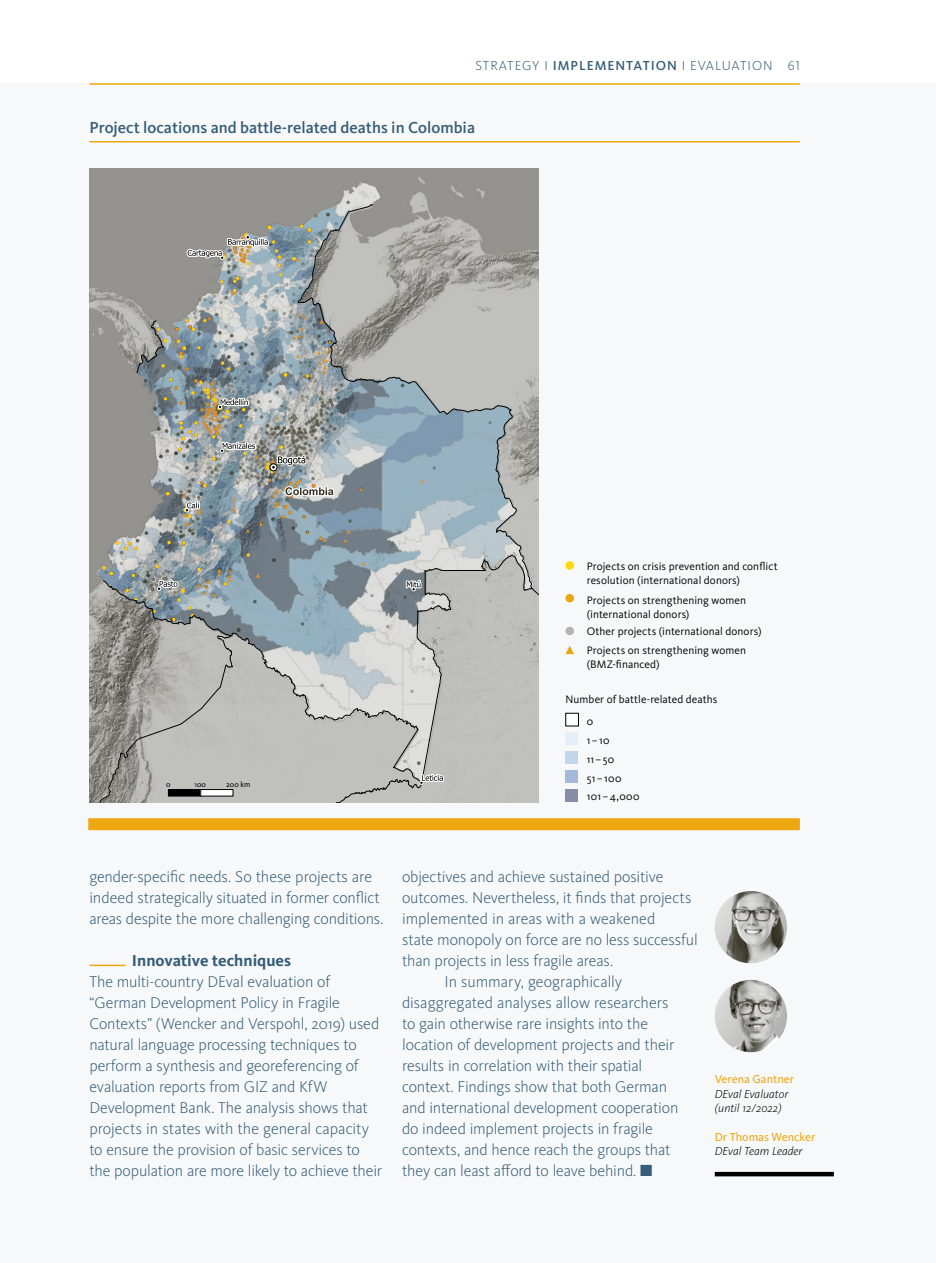
<style>
.page{position:relative;width:936px;height:1263px;background:#fff}
.page>*{position:absolute;margin:0;border:0;box-sizing:border-box;transform-origin:0 0}
.t1{font:500 16.5px "Kievit OT";color:#355d77}
.t2{font:700 16.5px "Kievit OT";color:#355d77}
.t3{font:300 16.2px/21px "Kievit OT";letter-spacing:-.01em;color:#355d77}
.t4{font:300 13.5px "Kievit OT";letter-spacing:.065em;color:#355d77}
.t5{font:italic 300 12px/14.4px "Kievit OT";color:#000}
.t6{font:12px "Kievit OT";color:#eca711}
.t7{font:11.25px/13.8px "Kievit OT";letter-spacing:.005em;color:#000}
.t8{font:11.25px/18.9px "Kievit OT";letter-spacing:.03em;color:#000}
.t9{font:7.65px "Kievit OT";color:#000}
.s1{font-weight:500}
</style>
<div class="page">
<div style="left:0;top:83px;width:935px;height:1180px;background:#f7f8fa"></div>
<hr style="left:89px;top:965px;width:36px;height:1px;background:#eca711">
<img style="left:714px;top:980px;width:73px;height:72px;border-radius:36px">
<img style="left:714px;top:891px;width:73px;height:72px;border-radius:36px">
<hr style="left:714px;top:1172px;width:119px;height:4px;background:#000">
<img style="left:89px;top:169px;width:449px;height:634px">
<svg style="left:94px;top:201px;width:444px;height:602px;background:#a5aaaa"></svg>
<div style="left:168px;top:789px;width:65px;height:7px;border:1px solid #000"></div>
<hr style="left:89px;top:141px;width:710px;height:1px;background:#eca711">
<div style="left:88px;top:818px;width:711px;height:12px;background:#eca711"></div>
<div style="left:565px;top:561px;width:9px;height:9px;background:#ffd80b;border-radius:50%"></div>
<div style="left:565px;top:594px;width:9px;height:8px;background:#e8a711;border-radius:50%"></div>
<div style="left:565px;top:627px;width:9px;height:8px;background:#b7b2ab;border-radius:50%"></div>
<svg style="left:565px;top:646px;width:9px;height:8px"></svg>
<div style="left:565px;top:713px;width:13px;height:13px;background:#fff"></div>
<div style="left:565px;top:713px;width:13px;height:13px;border:1px solid #000"></div>
<div style="left:565px;top:732px;width:13px;height:13px;background:#e4eff8"></div>
<div style="left:565px;top:751px;width:13px;height:13px;background:#c2d6eb"></div>
<div style="left:565px;top:770px;width:13px;height:13px;background:#a3b8db"></div>
<div style="left:565px;top:789px;width:13px;height:13px;background:#868da6"></div>
<hr style="left:89px;top:83px;width:710px;height:2px;background:#eca711">
<p class="t4" style="left:475px;top:58px;width:326px">STRATEGY I <span class="s1">IMPLEMENTATION</span> I EVALUATION 61</p>
<p class="t1" style="left:89px;top:118px;width:387px">Project locations and battle-related deaths in Colombia</p>
<p class="t9" style="left:166px;top:780px;width:6px">0</p>
<p class="t9" style="left:195px;top:780px;width:13px">100</p>
<p class="t9" style="left:226px;top:780px;width:26px">200 km</p>
<p class="t7" style="left:586px;top:559px;width:192px">Projects on crisis prevention and conflict resolution (international donors)</p>
<p class="t7" style="left:586px;top:593px;width:161px">Projects on strengthening women (international donors)</p>
<p class="t7" style="left:586px;top:622px;width:176px;line-height:18.9px">Other projects (international donors)<br>Projects on strengthening women</p>
<p class="t7" style="left:586px;top:657px;width:74px">(BMZ-financed)</p>
<p class="t7" style="left:586px;top:688px;width:132px;line-height:21.9px;text-indent:-21px">Number of battle-related deaths<br>0</p>
<p class="t8" style="left:586px;top:731px;width:54px">1–10<br>11–50<br>51–100<br>101–4,000</p>
<p class="t3" style="left:89px;top:866px;width:295px">gender-specific needs. So these projects are indeed strategically situated in former conflict areas despite the more challenging conditions.</p>
<p class="t2" style="left:132px;top:951px;width:161px">Innovative techniques</p>
<p class="t3" style="left:89px;top:971px;width:294px">The multi-country DEval evaluation of “German Development Policy in Fragile Contexts” (Wencker and Verspohl, 2019) used natural language processing techniques to perform a synthesis and georeferencing of evaluation reports from GIZ and KfW Development Bank. The analysis shows that projects in states with the general capacity to ensure the provision of basic services to the population are more likely to achieve their</p>
<p class="t3" style="left:402px;top:866px;width:263px">objectives and achieve sustained positive</p>
<p class="t3" style="left:402px;top:887px;width:291px">outcomes. Nevertheless, it finds that projects</p>
<p class="t3" style="left:402px;top:908px;width:255px">implemented in areas with a weakened</p>
<p class="t3" style="left:402px;top:929px;width:297px">state monopoly on force are no less successful</p>
<p class="t3" style="left:402px;top:950px;width:213px">than projects in less fragile areas.</p>
<p class="t3" style="left:444px;top:971px;width:179px">In summary, geographically</p>
<p class="t3" style="left:402px;top:992px;width:268px">disaggregated analyses allow researchers</p>
<p class="t3" style="left:402px;top:1013px;width:247px">to gain otherwise rare insights into the</p>
<p class="t3" style="left:402px;top:1034px;width:274px">location of development projects and their</p>
<p class="t3" style="left:402px;top:1055px;width:241px">results in correlation with their spatial</p>
<p class="t3" style="left:402px;top:1076px;width:266px">context. Findings show that both German</p>
<p class="t3" style="left:402px;top:1097px;width:278px">and international development cooperation</p>
<p class="t3" style="left:402px;top:1118px;width:252px">do indeed implement projects in fragile</p>
<p class="t3" style="left:402px;top:1139px;width:270px">contexts, and hence reach the groups that</p>
<p class="t3" style="left:402px;top:1160px;width:252px">they can least afford to leave behind. ■</p>
<p class="t6" style="left:714px;top:1072px;width:81px">Verena Gantner</p>
<p class="t5" style="left:714px;top:1086px;width:75px">DEval Evaluator (until 12/2022)</p>
<p class="t6" style="left:714px;top:1130px;width:102px">Dr Thomas Wencker</p>
<p class="t5" style="left:714px;top:1144px;width:89px">DEval Team Leader</p>
</div>
